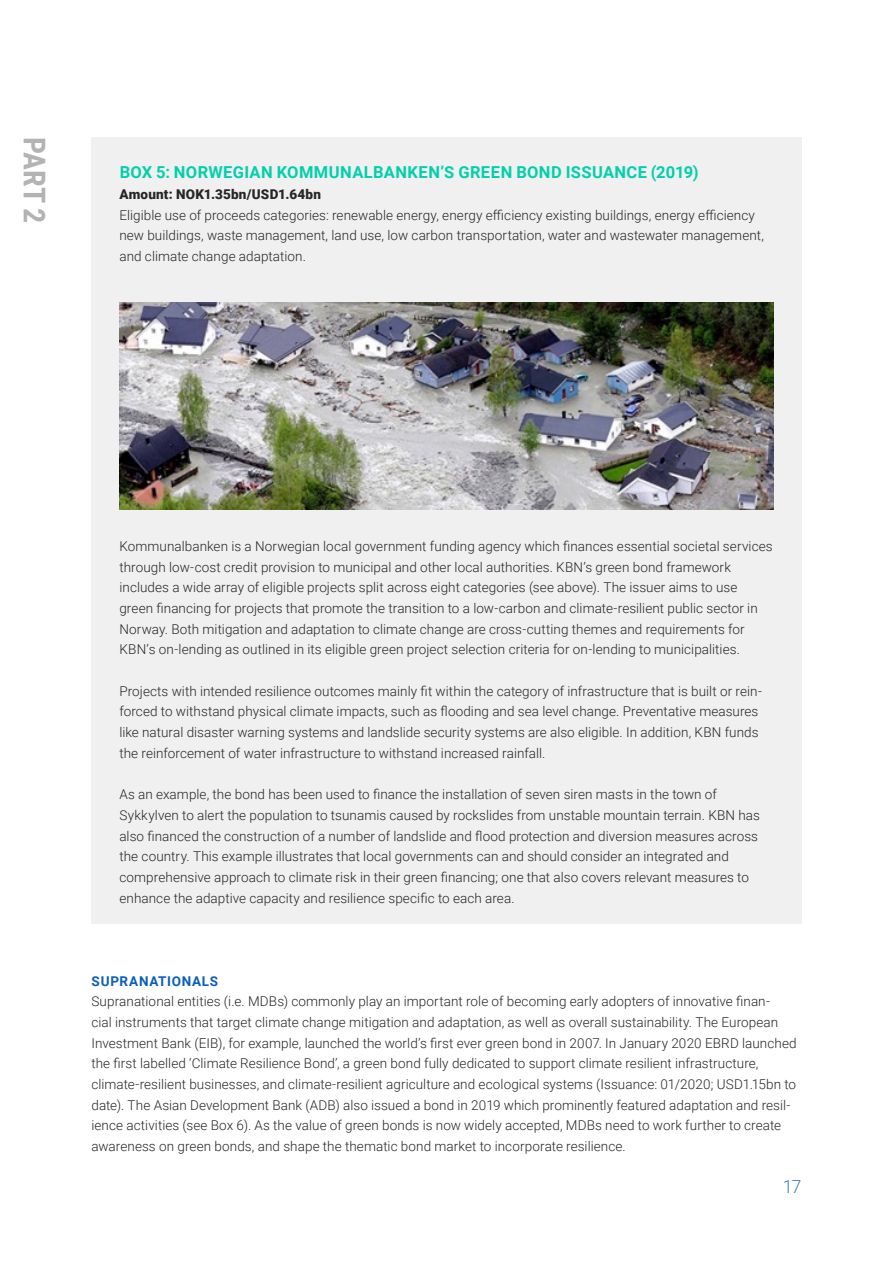
<style>
.page{position:relative;width:893px;height:1263px;background:#fff}
.page>*{position:absolute;margin:0;border:0;box-sizing:border-box;transform-origin:0 0}
.t1{font:700 30px "Roboto Condensed";color:#b3b3b3}
.t2{font:300 18px "Roboto";color:#3c7fc8}
.t3{font:700 16.5px "Roboto";letter-spacing:.025em;color:#00d0ab}
.t4{font:300 13.5px/20.7px "Roboto";letter-spacing:.005em;color:#262626}
.t5{font:900 13.5px "Roboto";letter-spacing:.015em;color:#262626}
.t6{font:700 13.5px "Roboto";letter-spacing:.055em;color:#0b5fba}
</style>
<div class="page">
<div style="left:91px;top:137px;width:710px;height:786px;background:#f0f0f0"></div>
<img style="left:119px;top:302px;width:655px;height:207px">
<h1 class="t1" style="left:56px;top:137px;width:88px;rotate:90deg">PART 2</h1>
<p class="t3" style="left:120px;top:161px;width:580px">BOX 5: NORWEGIAN KOMMUNALBANKEN’S GREEN BOND ISSUANCE (2019)</p>
<p class="t5" style="left:119px;top:185px;width:203px">Amount: NOK1.35bn/USD1.64bn</p>
<p class="t4" style="left:119px;top:204px;width:646px">Eligible use of proceeds categories: renewable energy, energy efficiency existing buildings, energy efficiency new buildings, waste management, land use, low carbon transportation, water and wastewater management, and climate change adaptation.</p>
<p class="t4" style="left:119px;top:535px;width:655px">Kommunalbanken is a Norwegian local government funding agency which finances essential societal services through low-cost credit provision to municipal and other local authorities. KBN’s green bond framework includes a wide array of eligible projects split across eight categories (see above). The issuer aims to use green financing for projects that promote the transition to a low-carbon and climate-resilient public sector in Norway. Both mitigation and adaptation to climate change are cross-cutting themes and requirements for KBN’s on-lending as outlined in its eligible green project selection criteria for on-lending to municipalities.</p>
<p class="t4" style="left:119px;top:680px;width:644px">Projects with intended resilience outcomes mainly fit within the category of infrastructure that is built or rein&shy;forced to withstand physical climate impacts, such as flooding and sea level change. Preventative measures like natural disaster warning systems and landslide security systems are also eligible. In addition, KBN funds the reinforcement of water infrastructure to withstand increased rainfall.</p>
<p class="t4" style="left:119px;top:784px;width:642px">As an example, the bond has been used to finance the installation of seven siren masts in the town of Sykkylven to alert the population to tsunamis caused by rockslides from unstable mountain terrain. KBN has also financed the construction of a number of landslide and flood protection and diversion measures across the country. This example illustrates that local governments can and should consider an integrated and comprehensive approach to climate risk in their green financing; one that also covers relevant measures to enhance the adaptive capacity and resilience specific to each area.</p>
<p class="t6" style="left:92px;top:971px;width:128px">SUPRANATIONALS</p>
<p class="t4" style="left:91px;top:990px;width:707px">Supranational entities (i.e. MDBs) commonly play an important role of becoming early adopters of innovative finan-<br>cial instruments that target climate change mitigation and adaptation, as well as overall sustainability. The European Investment Bank (EIB), for example, launched the world’s first ever green bond in 2007. In January 2020 EBRD launched the first labelled ‘Climate Resilience Bond’, a green bond fully dedicated to support climate resilient infrastructure, climate-resilient businesses, and climate-resilient agriculture and ecological systems (Issuance: 01/2020; USD1.15bn to date). The Asian Development Bank (ADB) also issued a bond in 2019 which prominently featured adaptation and resil&shy;ience activities (see Box 6). As the value of green bonds is now widely accepted, MDBs need to work further to create awareness on green bonds, and shape the thematic bond market to incorporate resilience.</p>
<h2 class="t2" style="left:783px;top:1173px;width:20px">17</h2>
</div>
